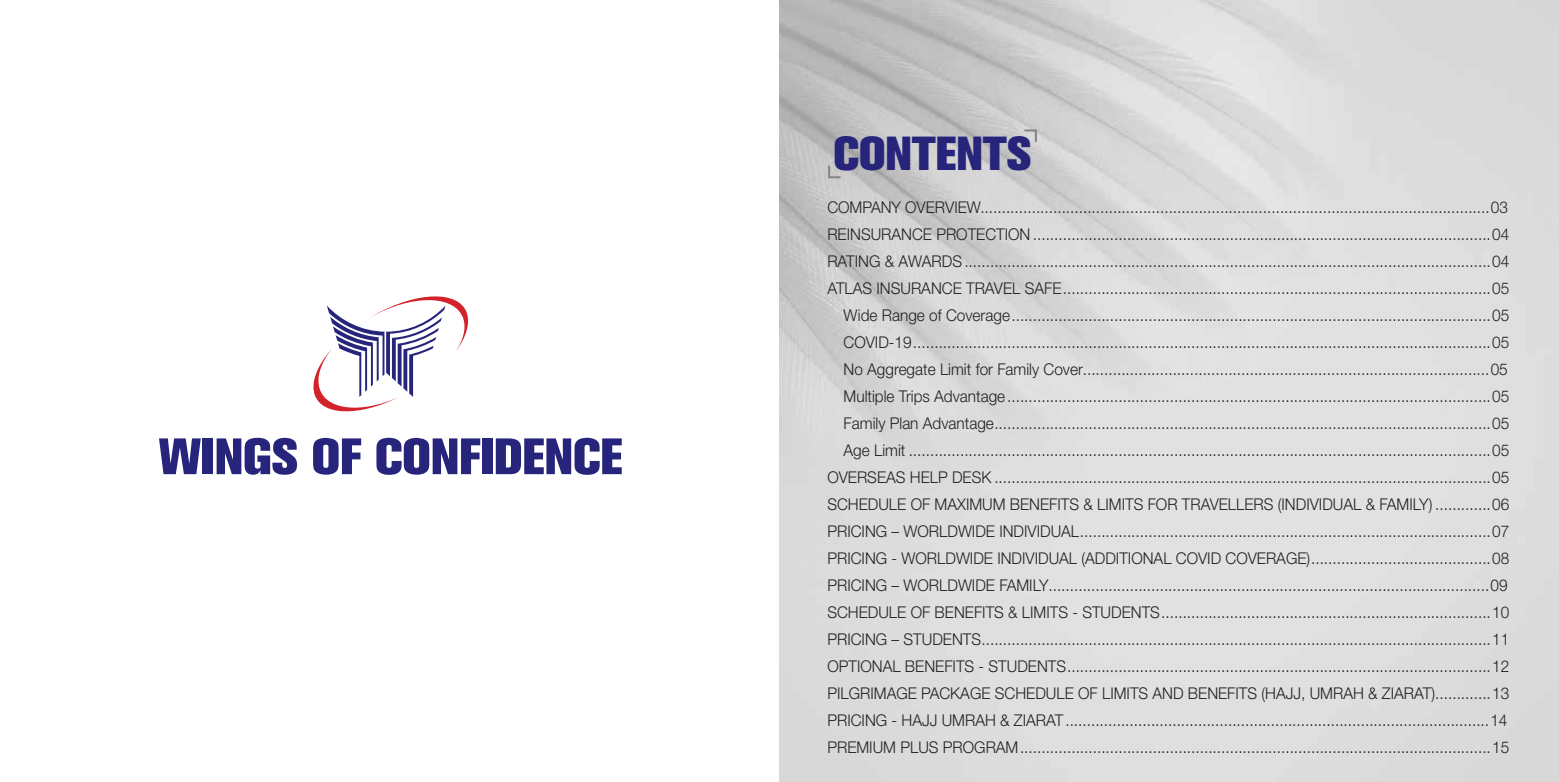
<style>
.page{position:relative;width:1559px;height:782px;background:#fff}
.page>*{position:absolute;margin:0;border:0;box-sizing:border-box;transform-origin:0 0}
.t1{font:800 50.55px "Akzidenz Grotesk BQ";color:#26247b}
.t2{font:800 47.25px "Akzidenz Grotesk BQ";color:#26247b}
.t3{font:300 16.2px/27px "Helvetica Neue LT Std";color:#231f20;text-align:right;scale:.95 1}
</style>
<div class="page">
<svg style="left:828px;top:166px;width:12px;height:12px"></svg>
<svg style="left:1024px;top:129px;width:12px;height:13px"></svg>
<svg style="left:313px;top:296px;width:155px;height:116px"></svg>
<h1 class="t1" style="left:159px;top:427px;width:465px">WINGS OF CONFIDENCE</h1>
<h2 class="t2" style="left:833px;top:126px;width:199px">CONTENTS</h2>
<p class="t3" style="left:827px;top:193px;width:719px">COMPANY OVERVIEW.......................................................................................................................03<br>REINSURANCE PROTECTION ...........................................................................................................04<br>RATING &amp; AWARDS ...........................................................................................................................04<br>ATLAS INSURANCE TRAVEL SAFE....................................................................................................05<br>Wide Range of Coverage................................................................................................................05<br>COVID-19.......................................................................................................................................05<br>No Aggregate Limit for Family Cover...............................................................................................05<br>Multiple Trips Advantage.................................................................................................................05<br>Family Plan Advantage....................................................................................................................05<br>Age Limit ........................................................................................................................................05<br>OVERSEAS HELP DESK ....................................................................................................................05<br>SCHEDULE OF MAXIMUM BENEFITS &amp; LIMITS FOR TRAVELLERS (INDIVIDUAL &amp; FAMILY) .............06<br>PRICING – WORLDWIDE INDIVIDUAL................................................................................................07<br>PRICING - WORLDWIDE INDIVIDUAL (ADDITIONAL COVID COVERAGE)..........................................08<br>PRICING – WORLDWIDE FAMILY.......................................................................................................09<br>SCHEDULE OF BENEFITS &amp; LIMITS - STUDENTS.............................................................................10<br>PRICING – STUDENTS.......................................................................................................................11<br>OPTIONAL BENEFITS - STUDENTS...................................................................................................12<br>PILGRIMAGE PACKAGE SCHEDULE OF LIMITS AND BENEFITS (HAJJ, UMRAH &amp; ZIARAT).............13<br>PRICING - HAJJ UMRAH &amp; ZIARAT...................................................................................................14<br>PREMIUM PLUS PROGRAM..............................................................................................................15</p>
</div>
